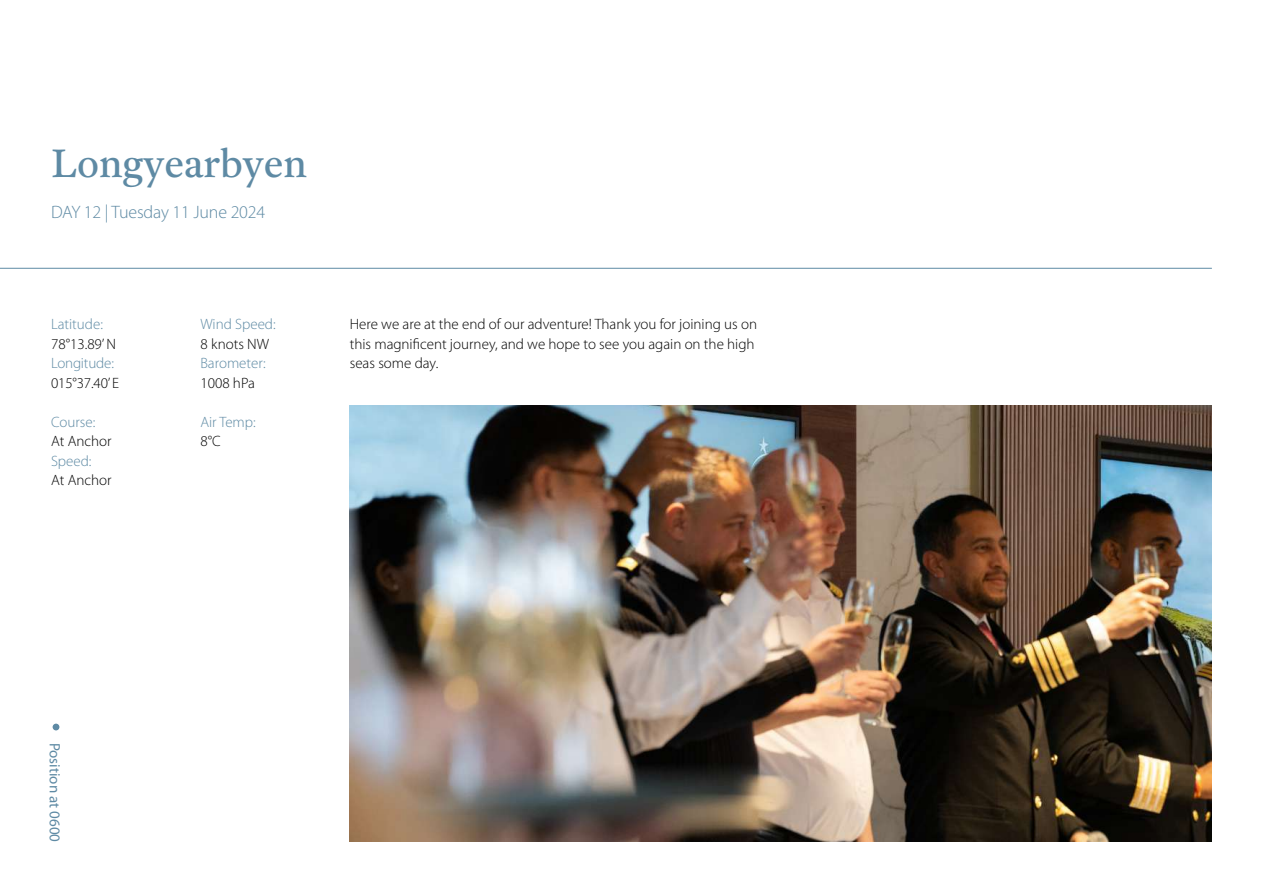
<style>
.page{position:relative;width:1263px;height:893px;background:#fff}
.page>*{position:absolute;margin:0;border:0;box-sizing:border-box;transform-origin:0 0}
.t1{font:39px "Antwerp";color:#5e8aa4}
.t2{font:300 18px "Myriad Pro";letter-spacing:-.01em;color:#5e8aa4}
.t3{font:300 15px/19.5px "Myriad Pro";color:#000}
.t4{font:300 15px "Myriad Pro";color:#5e8aa4}
.t5{font:15px "Myriad Pro";color:#5e8aa4}
</style>
<div class="page">
<hr style="left:0;top:268px;width:1211px;height:1px;background:#5e8aa4">
<img style="left:350px;top:405px;width:862px;height:437px">
<svg style="left:53px;top:724px;width:6px;height:6px"></svg>
<h1 class="t1" style="left:51px;top:137px;width:257px">Longyearbyen</h1>
<p class="t2" style="left:51px;top:202px;width:216px">DAY 12 | Tuesday 11 June 2024</p>
<p class="t4" style="left:51px;top:316px;width:53px">Latitude:</p>
<p class="t3" style="left:51px;top:334px;width:66px">78°13.89’ N</p>
<p class="t4" style="left:51px;top:355px;width:64px">Longitude:</p>
<p class="t3" style="left:51px;top:373px;width:70px">015°37.40’ E</p>
<p class="t4" style="left:51px;top:413px;width:46px">Course:</p>
<p class="t3" style="left:51px;top:432px;width:62px">At Anchor</p>
<p class="t4" style="left:51px;top:452px;width:42px">Speed:</p>
<p class="t3" style="left:51px;top:471px;width:62px">At Anchor</p>
<p class="t4" style="left:200px;top:316px;width:77px">Wind Speed:</p>
<p class="t3" style="left:200px;top:334px;width:70px">8 knots NW</p>
<p class="t4" style="left:200px;top:355px;width:67px">Barometer:</p>
<p class="t3" style="left:200px;top:373px;width:56px">1008 hPa</p>
<p class="t4" style="left:200px;top:413px;width:57px">Air Temp:</p>
<p class="t3" style="left:200px;top:432px;width:22px">8°C</p>
<p class="t3" style="left:350px;top:315px;width:409px">Here we are at the end of our adventure! Thank you for joining us on this magnificent journey, and we hope to see you again on the high seas some day.</p>
<p class="t5" style="left:64px;top:742px;width:101px;rotate:90deg">Position at 0600</p>
</div>
